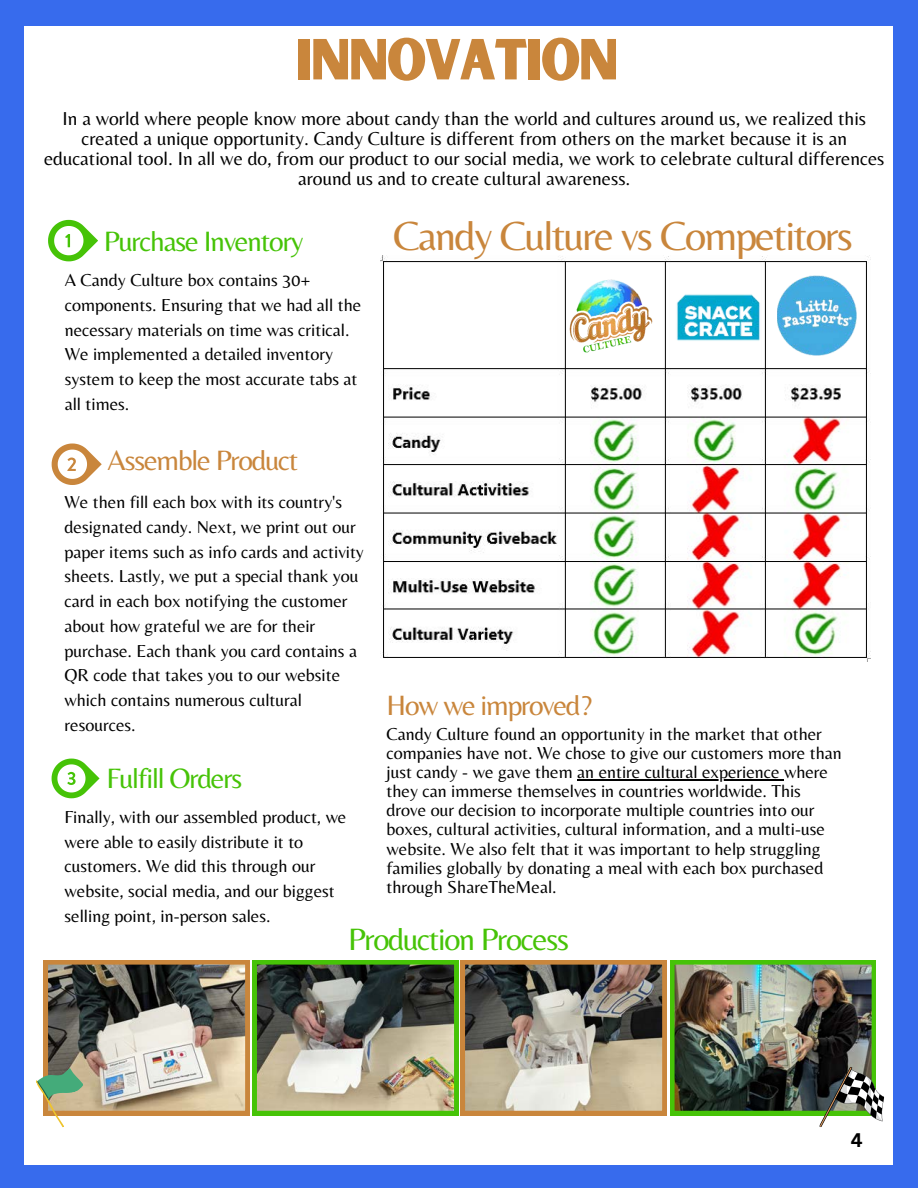
<style>
.page{position:relative;width:918px;height:1188px;background:#fff}
.page>*{position:absolute;margin:0;border:0;box-sizing:border-box;transform-origin:0 0}
.t1{font:55.2px "Sunborn Sans One";letter-spacing:-.04em;color:#c9863c}
.t2{font:42.3px "Belleza";letter-spacing:-.04em;color:#c9863c}
.t3{font:32.1px "Belleza";letter-spacing:-.04em;color:#46c307}
.t4{font:29.1px "Belleza";letter-spacing:-.04em;color:#46c307}
.t5{font:29.1px "Belleza";letter-spacing:-.04em;color:#c9863c}
.t6{font:19.5px/20.2px "Belleza";color:#000;text-align:center}
.t7{font:700 19.2px "Canva Sans";color:#000}
.t8{font:18px/24.8px "Belleza";color:#000}
</style>
<div class="page">
<div style="left:894px;top:16px;width:24px;height:1171px;background:#376bed"></div>
<div style="left:0;top:1166px;width:918px;height:22px;background:#376bed"></div>
<div style="left:0;top:16px;width:24px;height:1161px;background:#376bed"></div>
<div style="left:0;top:0;width:918px;height:26px;background:#376bed"></div>
<img style="left:381px;top:256px;width:489px;height:406px">
<img style="left:518px;top:259px;width:165px;height:114px;border-radius:50%">
<img style="left:672px;top:287px;width:90px;height:58px">
<img style="left:777px;top:276px;width:79px;height:80px">
<svg style="left:48px;top:219px;width:50px;height:43px"></svg>
<svg style="left:51px;top:443px;width:51px;height:42px"></svg>
<svg style="left:51px;top:758px;width:49px;height:41px"></svg>
<img style="left:36px;top:960px;width:849px;height:168px">
<hr style="left:577px;top:779px;width:207px;height:1px;background:#000">
<p class="t1" style="left:296px;top:24px;width:325px">INNOVATION</p>
<p class="t6" style="left:44px;top:108px;width:842px">In a world where people know more about candy than the world and cultures around us, we realized this created a unique opportunity. Candy Culture is different from others on the market because it is an educational tool. In all we do, from our product to our social media, we work to celebrate cultural differences around us and to create cultural awareness.</p>
<h3 class="t2" style="left:393px;top:211px;width:461px">Candy Culture vs Competitors</h3>
<p class="t4" style="left:104px;top:224px;width:201px">Purchase Inventory</p>
<h3 class="t8" style="left:65px;top:267px;width:298px">A Candy Culture box contains 30+ components. Ensuring that we had all the necessary materials on time was critical.<br>We implemented a detailed inventory system to keep the most accurate tabs at all times.</h3>
<p class="t5" style="left:108px;top:443px;width:192px">Assemble Product</p>
<p class="t8" style="left:65px;top:489px;width:301px">We then fill each box with its country's designated candy. Next, we print out our paper items such as info cards and activity sheets. Lastly, we put a special thank you card in each box notifying the customer about how grateful we are for their purchase. Each thank you card contains a QR code that takes you to our website which contains numerous cultural resources.</p>
<p class="t4" style="left:107px;top:761px;width:137px">Fulfill Orders</p>
<h3 class="t8" style="left:65px;top:804px;width:283px">Finally, with our assembled product, we were able to easily distribute it to customers. We did this through our website, social media, and our biggest selling point, in-person sales.</h3>
<p class="t5" style="left:387px;top:688px;width:207px">How we improved?</p>
<h3 class="t8" style="left:387px;top:724px;width:457px;line-height:19.2px">Candy Culture found an opportunity in the market that other companies have not. We chose to give our customers more than just candy - we gave them an entire cultural experience where</h3>
<p class="t8" style="left:387px;top:781px;width:440px;line-height:19.2px">they can immerse themselves in countries worldwide. This drove our decision to incorporate multiple countries into our boxes, cultural activities, cultural information, and a multi-use website. We also felt that it was important to help struggling families globally by donating a meal with each box purchased through ShareTheMeal.</p>
<p class="t3" style="left:348px;top:920px;width:222px">Production Process</p>
<p class="t7" style="left:851px;top:1126px;width:13px">4</p>
</div>
